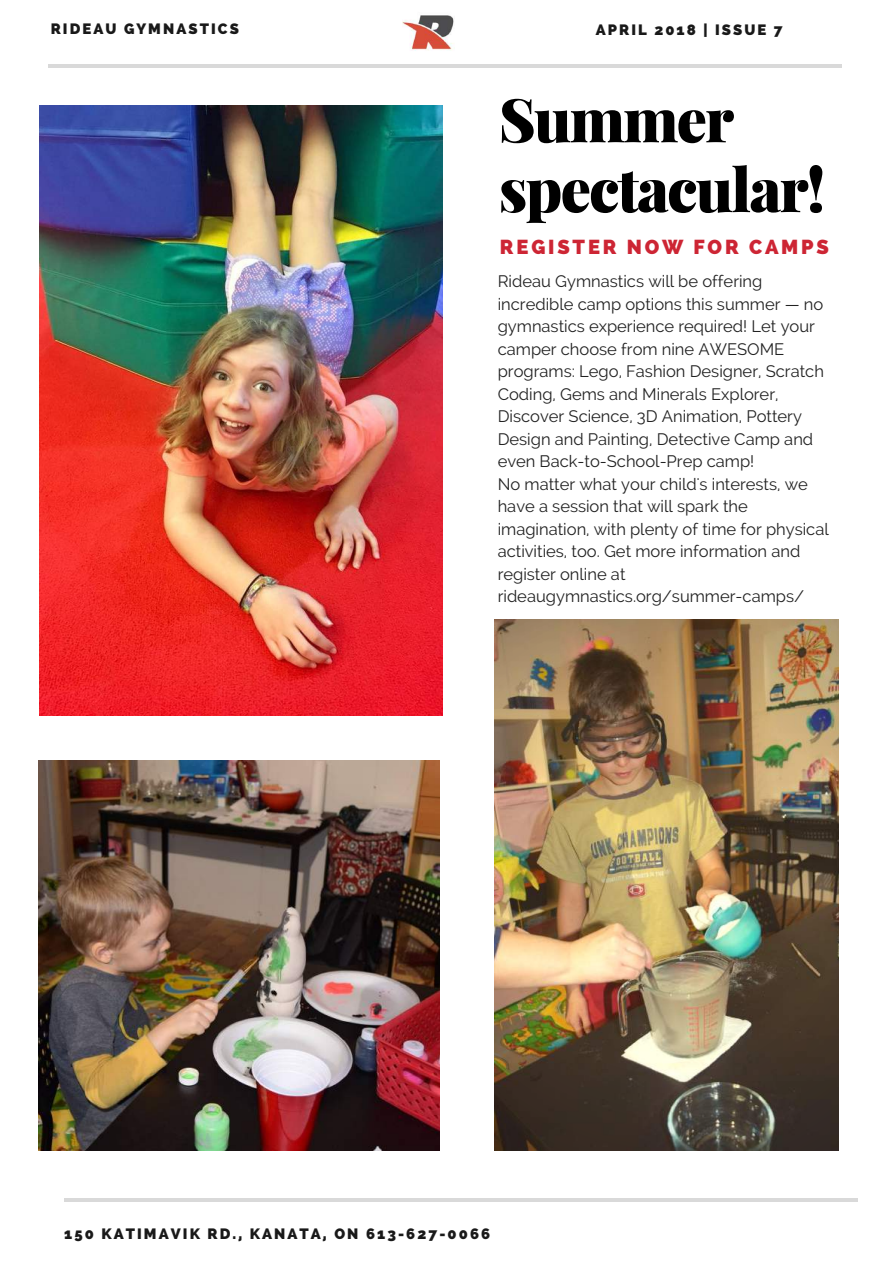
<style>
.page{position:relative;width:893px;height:1263px;background:#fff}
.page>*{position:absolute;margin:0;border:0;box-sizing:border-box;transform-origin:0 0}
.t1{font:900 60.3px/69.8px "Playfair Display";letter-spacing:-.03em;color:#000}
.t2{font:800 20.1px "Raleway";letter-spacing:.14em;color:#cd2534}
.t3{font:16.5px/22.5px "Raleway";color:#222}
.t4{font:800 14.85px "Raleway";letter-spacing:.14em;color:#191919}
</style>
<div class="page">
<img style="left:39px;top:106px;width:403px;height:609px">
<img style="left:494px;top:619px;width:345px;height:532px">
<img style="left:38px;top:760px;width:401px;height:391px">
<hr style="left:49px;top:64px;width:793px;height:4px;background:#d9d9d9">
<img style="left:402px;top:15px;width:52px;height:36px">
<hr style="left:64px;top:1198px;width:794px;height:3px;background:#000">
<p class="t4" style="left:51px;top:20px;width:190px">RIDEAU GYMNASTICS</p>
<p class="t4" style="left:596px;top:21px;width:189px">APRIL 2018 | ISSUE 7</p>
<h1 class="t1" style="left:499px;top:82px;width:328px">Summer spectacular!</h1>
<p class="t2" style="left:500px;top:236px;width:330px">REGISTER NOW FOR CAMPS</p>
<p class="t3" style="left:498px;top:270px;width:333px">Rideau Gymnastics will be offering incredible camp options this summer — no gymnastics experience required! Let your camper choose from nine AWESOME programs: Lego, Fashion Designer, Scratch Coding, Gems and Minerals Explorer, Discover Science, 3D Animation, Pottery Design and Painting, Detective Camp and even Back-to-School-Prep camp!<br>No matter what your child's interests, we have a session that will spark the imagination, with plenty of time for physical activities, too. Get more information and register online at rideaugymnastics.org/summer-camps/</p>
<p class="t4" style="left:64px;top:1225px;width:427px">150 KATIMAVIK RD., KANATA, ON 613-627-0066</p>
</div>
